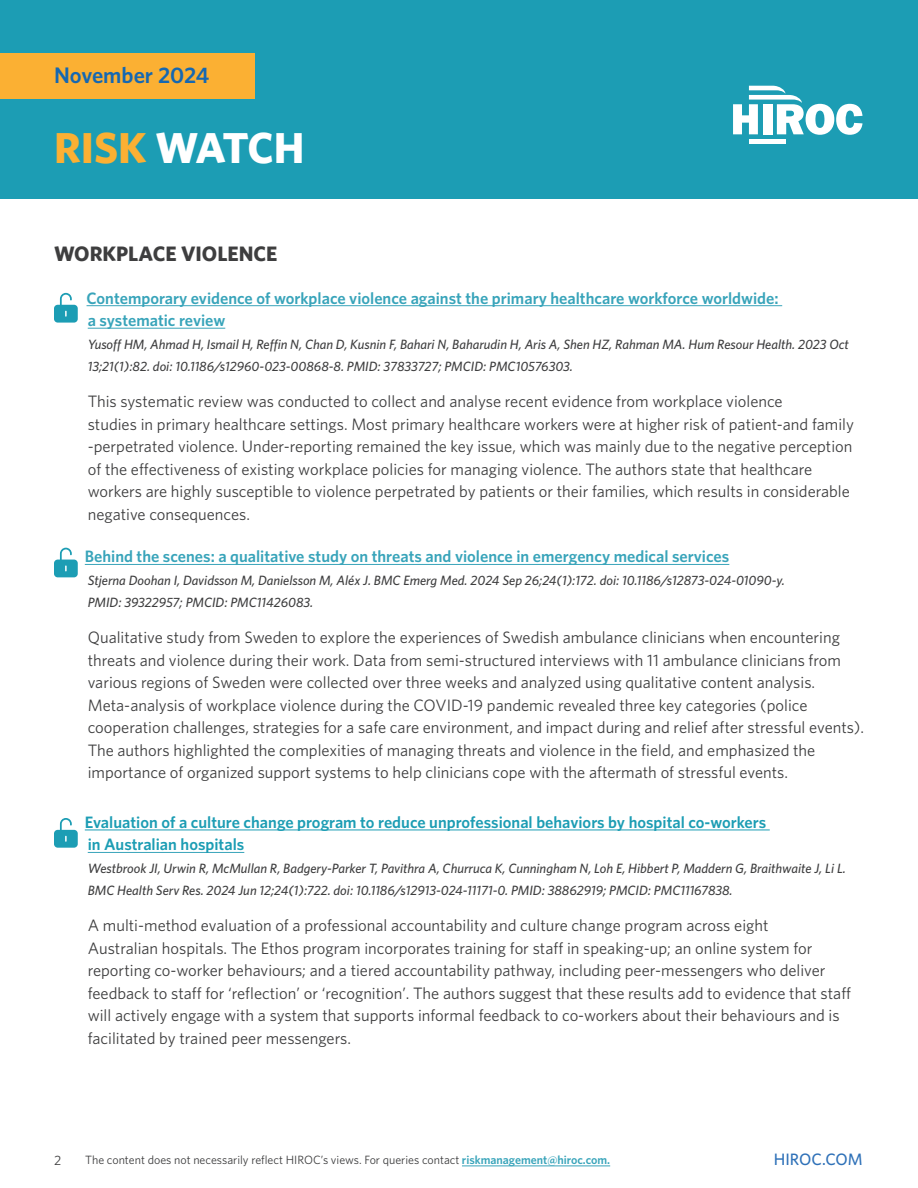
<style>
.page{position:relative;width:918px;height:1188px;background:#fff}
.page>*{position:absolute;margin:0;border:0;box-sizing:border-box;transform-origin:0 0}
.t1{font:700 43.5px "Whitney";color:#fff}
.t2{font:600 22.5px "Whitney";color:#1568b2}
.t3{font:700 21px "Whitney";color:#3e3e3f}
.Paragraph_body{font:16.5px/22.5px "Whitney";color:#3e3e3f}
.Hyperlink{font:600 16.5px/22.5px "Whitney";color:#38a4ba}
.Hyperlink-2{font:600 16.5px/22.5px "Whitney";color:#1c9db4}
.t4{font:500 16.5px "Whitney";color:#2f71b8}
.Hyperlink-3{font:italic 500 13.5px/22.5px "Whitney";color:#3e3e3f}
.t5{font:13.5px "Whitney";color:#3e3e3f}
.t6{font:12px "Whitney";color:#3e3e3f}
.s1{color:#fbb033}
.s2{font-weight:600;color:#38a4ba}
</style>
<div class="page">
<div style="left:0;top:0;width:918px;height:198px;background:#1c9db4"></div>
<div style="left:0;top:54px;width:255px;height:45px;background:#fbb033"></div>
<hr style="left:749px;top:139px;width:37px;height:4px;background:#fff">
<svg style="left:733px;top:86px;width:129px;height:49px"></svg>
<hr style="left:462px;top:1166px;width:148px;height:1px;background:#38a4ba">
<hr style="left:87px;top:305px;width:695px;height:1px;background:#38a4ba">
<hr style="left:88px;top:328px;width:137px;height:1px;background:#38a4ba">
<hr style="left:85px;top:564px;width:644px;height:1px;background:#38a4ba">
<hr style="left:85px;top:830px;width:685px;height:1px;background:#1c9db4">
<hr style="left:88px;top:852px;width:156px;height:1px;background:#38a4ba">
<svg style="left:54px;top:293px;width:24px;height:30px"></svg>
<svg style="left:54px;top:548px;width:24px;height:29px"></svg>
<svg style="left:54px;top:818px;width:24px;height:30px"></svg>
<h2 class="t2" style="left:54px;top:62px;width:157px">November 2024</h2>
<h1 class="t1" style="left:54px;top:122px;width:252px"><span class="s1">RISK</span> WATCH</h1>
<p class="t3" style="left:54px;top:241px;width:225px">WORKPLACE VIOLENCE</p>
<p class="Hyperlink" style="left:87px;top:286px;width:694px">Contemporary evidence of workplace violence against the primary healthcare workforce worldwide: a systematic review</p>
<p class="Hyperlink-3" style="left:88px;top:332px;width:763px">Yusoff HM, Ahmad H, Ismail H, Reffin N, Chan D, Kusnin F, Bahari N, Baharudin H, Aris A, Shen HZ, Rahman MA. Hum Resour Health. 2023 Oct<br>13;21(1):82. doi: 10.1186/s12960-023-00868-8. PMID: 37833727; PMCID: PMC10576303.</p>
<p class="Paragraph_body" style="left:88px;top:390px;width:768px">This systematic review was conducted to collect and analyse recent evidence from workplace violence<br>studies in primary healthcare settings. Most primary healthcare workers were at higher risk of patient-and family -perpetrated violence. Under-reporting remained the key issue, which was mainly due to the negative perception of the effectiveness of existing workplace policies for managing violence. The authors state that healthcare workers are highly susceptible to violence perpetrated by patients or their families, which results in considerable negative consequences.</p>
<p class="Hyperlink" style="left:85px;top:545px;width:646px">Behind the scenes: a qualitative study on threats and violence in emergency medical services</p>
<p class="Hyperlink-3" style="left:88px;top:568px;width:699px">Stjerna Doohan I, Davidsson M, Danielsson M, Aléx J. BMC Emerg Med. 2024 Sep 26;24(1):172. doi: 10.1186/s12873-024-01090-y.<br>PMID: 39322957; PMCID: PMC11426083.</p>
<p class="Paragraph_body" style="left:88px;top:626px;width:778px">Qualitative study from Sweden to explore the experiences of Swedish ambulance clinicians when encountering threats and violence during their work. Data from semi-structured interviews with 11 ambulance clinicians from various regions of Sweden were collected over three weeks and analyzed using qualitative content analysis.<br>Meta-analysis of workplace violence during the COVID-19 pandemic revealed three key categories (police cooperation challenges, strategies for a safe care environment, and impact during and relief after stressful events).<br>The authors highlighted the complexities of managing threats and violence in the field, and emphasized the importance of organized support systems to help clinicians cope with the aftermath of stressful events.</p>
<p class="Hyperlink-2" style="left:85px;top:810px;width:683px">Evaluation of a culture change program to reduce unprofessional behaviors by hospital co-workers in Australian hospitals</p>
<p class="Hyperlink-3" style="left:88px;top:856px;width:760px">Westbrook JI, Urwin R, McMullan R, Badgery-Parker T, Pavithra A, Churruca K, Cunningham N, Loh E, Hibbert P, Maddern G, Braithwaite J, Li L.<br>BMC Health Serv Res. 2024 Jun 12;24(1):722. doi: 10.1186/s12913-024-11171-0. PMID: 38862919; PMCID: PMC11167838.</p>
<p class="Paragraph_body" style="left:88px;top:914px;width:765px">A multi-method evaluation of a professional accountability and culture change program across eight<br>Australian hospitals. The Ethos program incorporates training for staff in speaking-up; an online system for reporting co-worker behaviours; and a tiered accountability pathway, including peer-messengers who deliver feedback to staff for ‘reflection’ or ‘recognition’. The authors suggest that these results add to evidence that staff will actively engage with a system that supports informal feedback to co-workers about their behaviours and is facilitated by trained peer messengers.</p>
<p class="t5" style="left:54px;top:1152px;width:9px">2</p>
<p class="t6" style="left:85px;top:1153px;width:526px">The content does not necessarily reflect HIROC’s views. For queries contact <span class="s2">riskmanagement@hiroc.com.</span></p>
<p class="t4" style="left:774px;top:1150px;width:90px">HIROC.COM</p>
</div>
